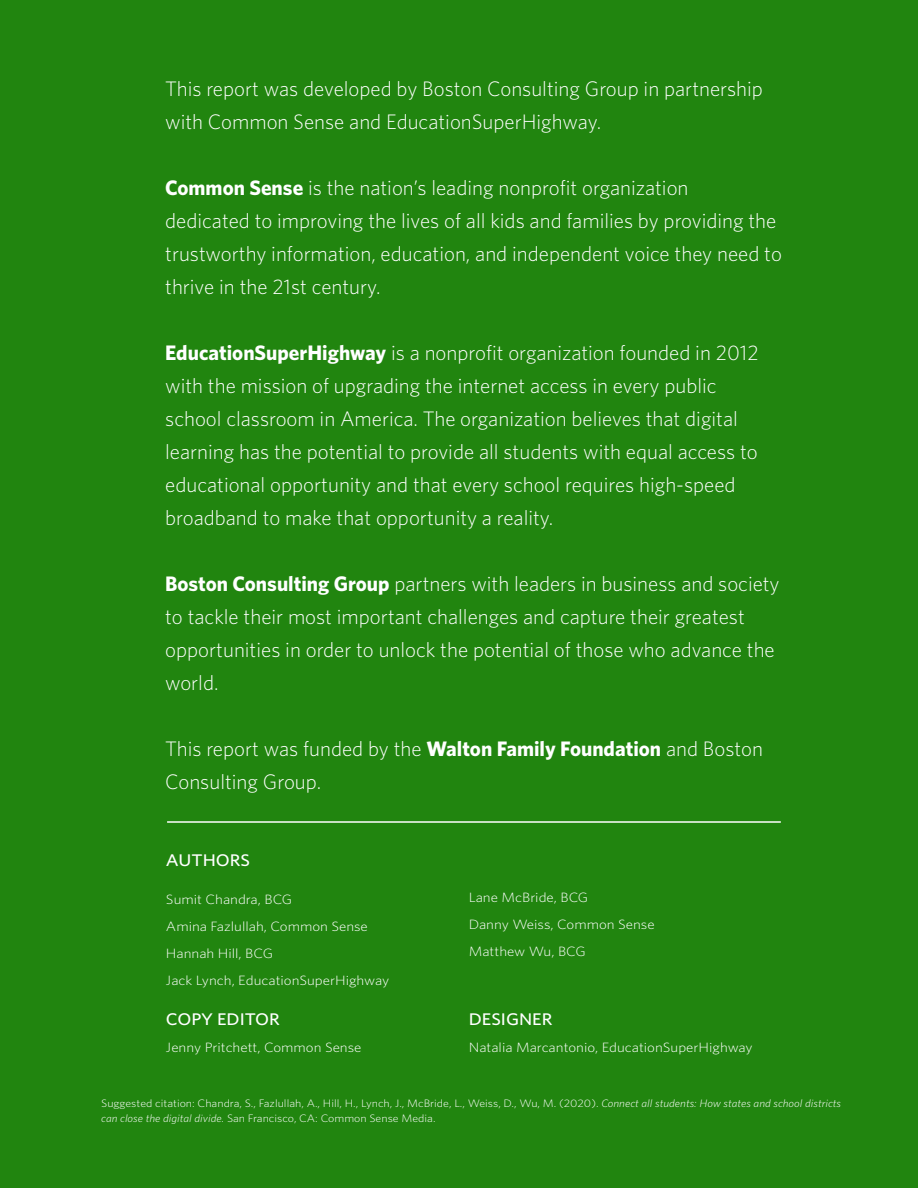
<style>
.page{position:relative;width:918px;height:1188px;background:#21850f}
.page>*{position:absolute;margin:0;border:0;box-sizing:border-box;transform-origin:0 0}
.t1{font:300 21px/33px "Whitney";color:#fff}
.t2{font:500 16.8px "Whitney";color:#fff;scale:1.11 1}
.t3{font:300 13.5px/27px "Whitney";color:#fff;scale:1.11 1}
.t4{font:300 10.8px/15px "Whitney";color:#fff;scale:1.11 1}
.s1{font-weight:700}
.s2{font-style:italic}
</style>
<div class="page">
<hr style="left:167px;top:821px;width:614px;height:2px;background:#fff">
<p class="t1" style="left:165px;top:72px;width:599px">This report was developed by Boston Consulting Group in partnership with Common Sense and EducationSuperHighway.</p>
<p class="t1" style="left:165px;top:171px;width:618px"><span class="s1">Common Sense</span> is the nation’s leading nonprofit organization<br>dedicated to improving the lives of all kids and families by providing the trustworthy information, education, and independent voice they need to thrive in the 21st century.</p>
<p class="t1" style="left:165px;top:336px;width:595px"><span class="s1">EducationSuperHighway</span> is a nonprofit organization founded in 2012 with the mission of upgrading the internet access in every public school classroom in America. The organization believes that digital learning has the potential to provide all students with equal access to educational opportunity and that every school requires high-speed broadband to make that opportunity a reality.</p>
<p class="t1" style="left:165px;top:567px;width:616px"><span class="s1">Boston Consulting Group</span> partners with leaders in business and society to tackle their most important challenges and capture their greatest opportunities in order to unlock the potential of those who advance the world.</p>
<p class="t1" style="left:165px;top:732px;width:599px">This report was funded by the <span class="s1">Walton Family Foundation</span> and Boston<br>Consulting Group.</p>
<p class="t2" style="left:166px;top:850px;width:77px">AUTHORS</p>
<p class="t3" style="left:166px;top:886px;width:203px">Sumit Chandra, BCG<br>Amina Fazlullah, Common Sense<br>Hannah Hill, BCG<br>Jack Lynch, EducationSuperHighway</p>
<p class="t2" style="left:166px;top:1010px;width:104px">COPY EDITOR</p>
<p class="t3" style="left:166px;top:1034px;width:178px">Jenny Pritchett, Common Sense</p>
<p class="t3" style="left:469px;top:884px;width:169px">Lane McBride, BCG<br>Danny Weiss, Common Sense<br>Matthew Wu, BCG</p>
<p class="t2" style="left:469px;top:1010px;width:77px">DESIGNER</p>
<p class="t3" style="left:469px;top:1034px;width:257px">Natalia Marcantonio, EducationSuperHighway</p>
<p class="t4" style="left:101px;top:1095px;width:668px">Suggested citation: Chandra, S., Fazlullah, A., Hill, H., Lynch, J., McBride, L., Weiss, D., Wu, M. (2020). <span class="s2">Connect all students: How states and school districts can close the digital divide.</span> San Francisco, CA: Common Sense Media.</p>
</div>
